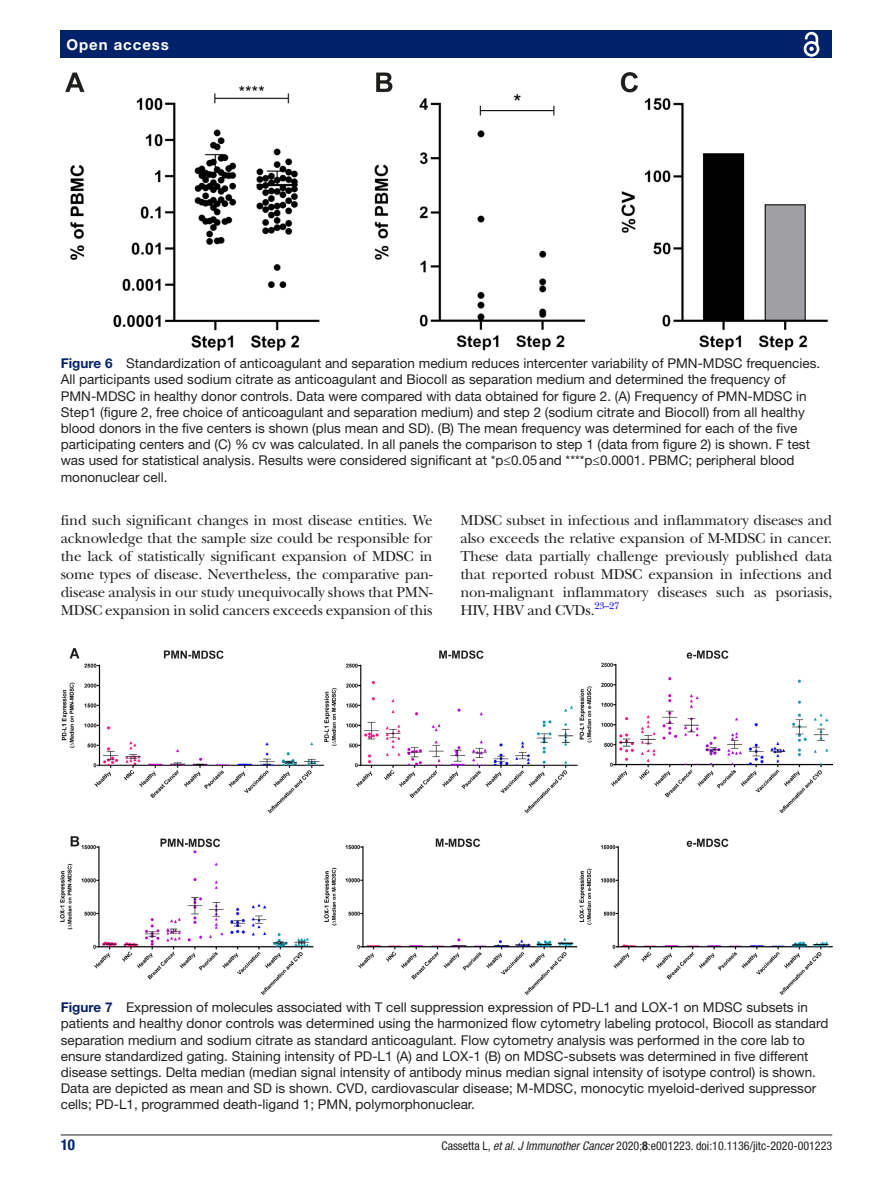
<style>
.page{position:relative;width:893px;height:1191px;background:#fff}
.page>*{position:absolute;margin:0;border:0;box-sizing:border-box;transform-origin:0 0}
.t1{font:15px/18px "New Baskerville";letter-spacing:-.015em;color:#231f20;text-align:justify}
.t2{font:700 15px "Helvetica Neue LT Std";letter-spacing:.065em;color:#fff}
.t3{font:700 condensed 15px "Helvetica Neue LT Std";color:#00226b}
.t4{font:13.5px/16.2px "Helvetica Neue LT Std";color:#231f20}
.t5{font:condensed 12px "Helvetica Neue LT Std";color:#231f20}
.t6{font:9.9px "New Baskerville";color:#00f}
.s1{font-weight:700;color:#00226b}
.s2{font-style:italic}
.s3{font-weight:700}
</style>
<div class="page">
<hr style="left:61px;top:1134px;width:771px;height:1px;background:#231f20">
<div style="left:61px;top:31px;width:771px;height:27px;background:#00226b"></div>
<svg style="left:803px;top:31px;width:17px;height:26px"></svg>
<img style="left:65px;top:73px;width:763px;height:277px">
<img style="left:61px;top:649px;width:771px;height:345px">
<p class="t2" style="left:66px;top:35px;width:104px">Open access</p>
<p class="t4" style="left:61px;top:355px;width:761px"><span class="s1">Figure 6</span> Standardization of anticoagulant and separation medium reduces intercenter variability of PMN-MDSC frequencies.<br>All participants used sodium citrate as anticoagulant and Biocoll as separation medium and determined the frequency of PMN-MDSC in healthy donor controls. Data were compared with data obtained for figure 2. (A) Frequency of PMN-MDSC in Step1 (figure 2, free choice of anticoagulant and separation medium) and step 2 (sodium citrate and Biocoll) from all healthy blood donors in the five centers is shown (plus mean and SD). (B) The mean frequency was determined for each of the five participating centers and (C) % cv was calculated. In all panels the comparison to step 1 (data from figure 2) is shown. F test was used for statistical analysis. Results were considered significant at *p≤0.05and ****p≤0.0001. PBMC; peripheral blood mononuclear cell.</p>
<p class="t1" style="left:61px;top:511px;width:373px">find such significant changes in most disease entities. We acknowledge that the sample size could be responsible for the lack of statistically significant expansion of MDSC in some types of disease. Nevertheless, the comparative pan&shy;disease analysis in our study unequivocally shows that PMN-MDSC expansion in solid cancers exceeds expansion of this</p>
<p class="t1" style="left:460px;top:511px;width:373px">MDSC subset in infectious and inflammatory diseases and also exceeds the relative expansion of M-MDSC in cancer.<br>These data partially challenge previously published data that reported robust MDSC expansion in infections and non-malignant inflammatory diseases such as psoriasis, HIV, HBV and CVDs.</p>
<p class="t6" style="left:594px;top:599px;width:27px">23–27</p>
<p class="t4" style="left:61px;top:999px;width:769px"><span class="s1">Figure 7</span> Expression of molecules associated with T cell suppression expression of PD-L1 and LOX-1 on MDSC subsets in patients and healthy donor controls was determined using the harmonized flow cytometry labeling protocol, Biocoll as standard separation medium and sodium citrate as standard anticoagulant. Flow cytometry analysis was performed in the core lab to ensure standardized gating. Staining intensity of PD-L1 (A) and LOX-1 (B) on MDSC-subsets was determined in five different disease settings. Delta median (median signal intensity of antibody minus median signal intensity of isotype control) is shown.<br>Data are depicted as mean and SD is shown. CVD, cardiovascular disease; M-MDSC, monocytic myeloid-derived suppressor cells; PD-L1, programmed death-ligand 1; PMN, polymorphonuclear.</p>
<p class="t3" style="left:61px;top:1135px;width:16px">10</p>
<p class="t5" style="left:442px;top:1138px;width:392px">Cassetta L, <span class="s2">et al</span>. <span class="s2">J Immunother Cancer</span> 2020;<span class="s3">8</span>:e001223. doi:10.1136/jitc-2020-001223</p>
</div>
